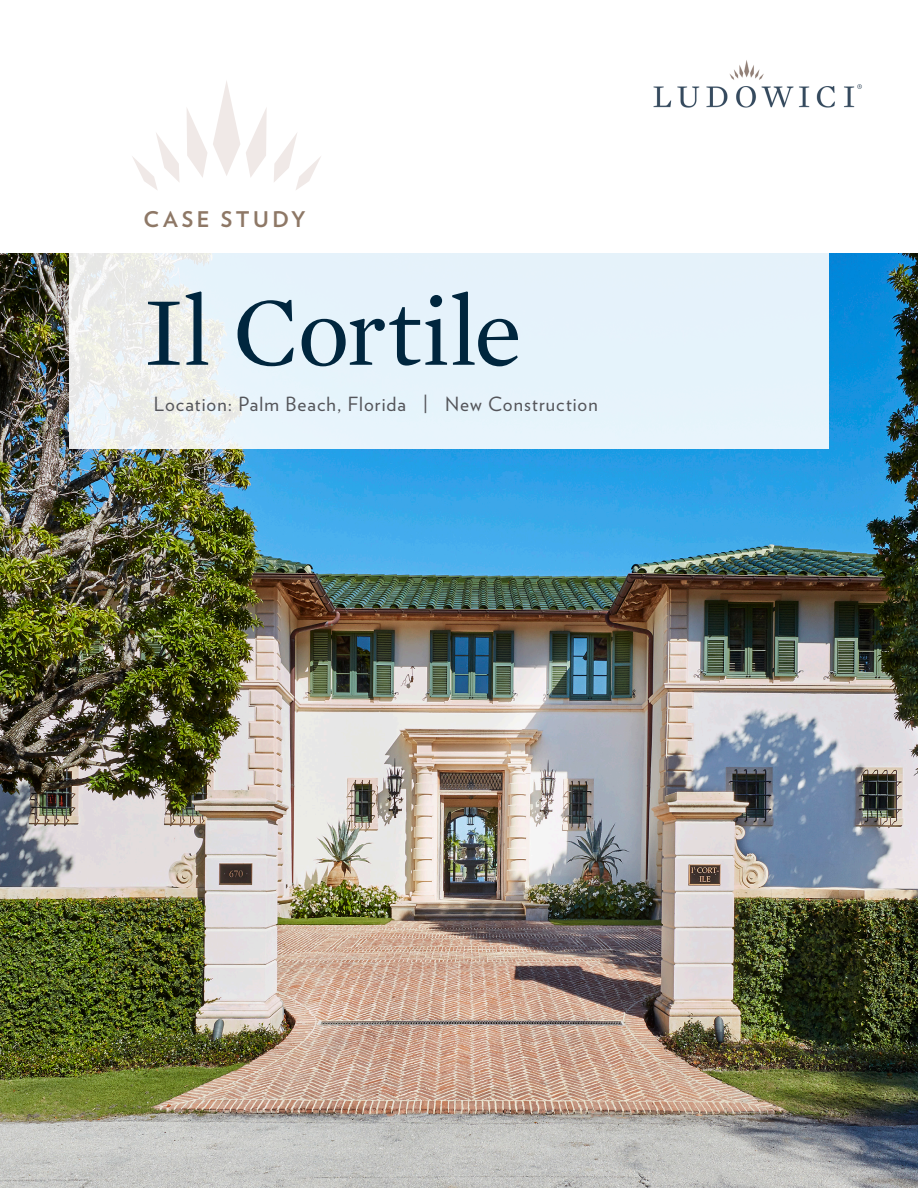
<style>
.page{position:relative;width:918px;height:1188px;background:#fff}
.page>*{position:absolute;margin:0;border:0;box-sizing:border-box;transform-origin:0 0}
.t1{font:99px "Mercury Text G1";letter-spacing:-.015em;color:#00263e}
.t2{font:700 21.6px "Verlag";letter-spacing:.165em;color:#8e7866}
.t3{font:19.5px "Verlag";letter-spacing:.05em;color:#54555a}
</style>
<div class="page">
<img style="left:0;top:254px;width:918px;height:934px">
<svg style="left:69px;top:253px;width:759px;height:196px;background:#e7f2f8"></svg>
<svg style="left:132px;top:81px;width:189px;height:109px"></svg>
<img style="left:653px;top:60px;width:209px;height:48px">
<p class="t2" style="left:144px;top:202px;width:164px">CASE STUDY</p>
<p class="t1" style="left:144px;top:261px;width:380px">Il Cortile</p>
<p class="t3" style="left:154px;top:389px;width:445px">Location: Palm Beach, Florida | New Construction</p>
</div>
